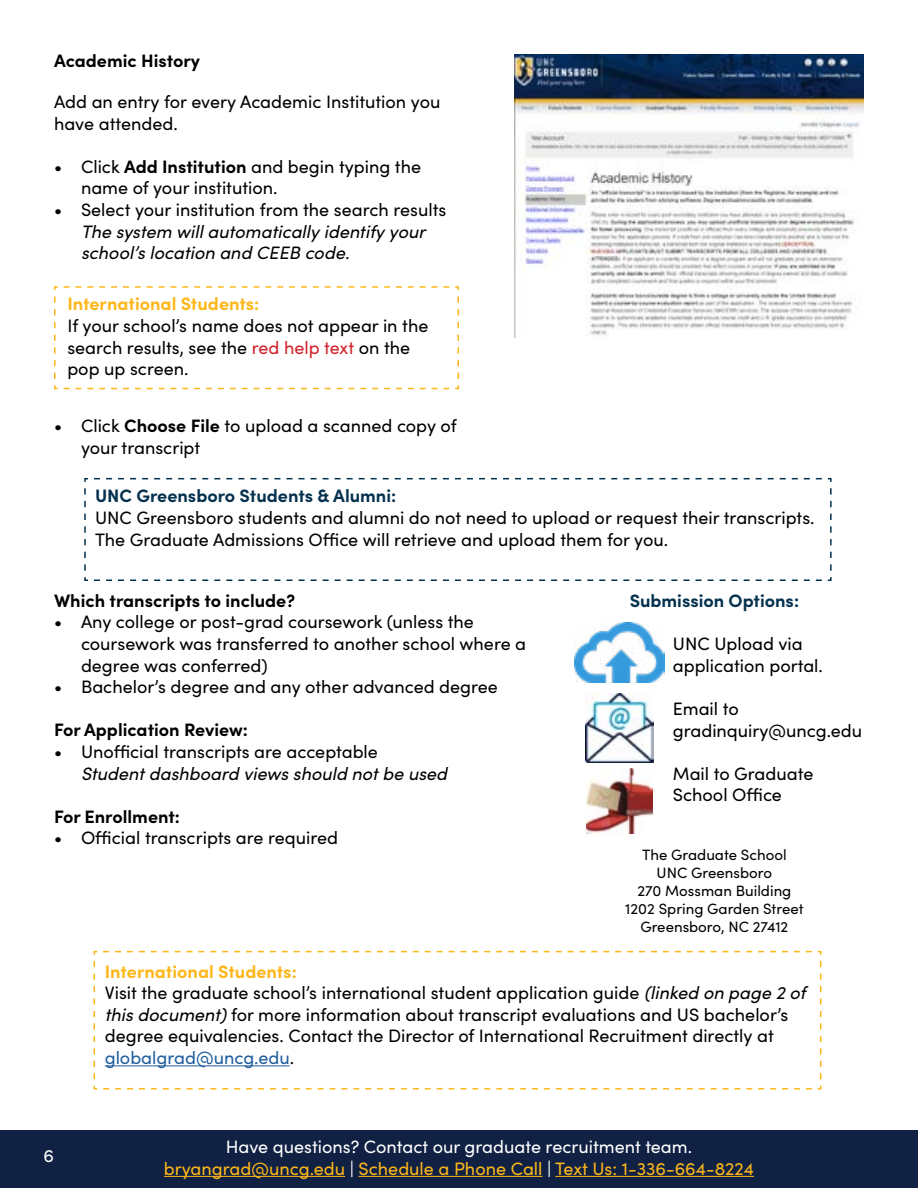
<style>
.page{position:relative;width:918px;height:1188px;background:#fff}
.page>*{position:absolute;margin:0;border:0;box-sizing:border-box;transform-origin:0 0}
.t1{font:18px/21.6px "Sofia Pro";color:#000}
.t2{font:18px/21.6px "Sofia Pro";color:#fdb71a;text-align:center}
.t3{font:italic 18px/21.6px "Sofia Pro";color:#000}
.t4{font:700 18px "Sofia Pro";color:#000}
.t5{font:700 18px "Sofia Pro";color:#04314e}
.t6{font:700 18px "Sofia Pro";color:#fdb71a}
.t7{font:18px "Sofia Pro";color:#fff}
.t8{font:15px/18px "Sofia Pro";color:#000;text-align:center}
.s1{font-weight:700}
.s2{color:#d2232a}
.s3{font-weight:700;color:#fdb71a}
.s4{font-style:italic}
.s5{color:#215e9e}
.s6{color:#fff}
</style>
<div class="page">
<div style="left:0;top:1130px;width:918px;height:58px;background:#102144"></div>
<hr style="left:164px;top:1176px;width:181px;height:1px;background:#fdb71a">
<hr style="left:359px;top:1176px;width:184px;height:1px;background:#fdb71a">
<hr style="left:555px;top:1176px;width:199px;height:1px;background:#fdb71a">
<svg style="left:54px;top:286px;width:405px;height:104px"></svg>
<img style="left:514px;top:55px;width:350px;height:283px">
<svg style="left:84px;top:477px;width:748px;height:104px"></svg>
<img style="left:585px;top:693px;width:69px;height:69px">
<img style="left:586px;top:769px;width:66px;height:65px">
<img style="left:575px;top:623px;width:89px;height:59px">
<svg style="left:93px;top:950px;width:729px;height:140px"></svg>
<p class="t4" style="left:54px;top:47px;width:148px">Academic History</p>
<p class="t1" style="left:54px;top:90px;width:388px">Add an entry for every Academic Institution you have attended.</p>
<p class="t1" style="left:81px;top:155px;width:342px;text-indent:-27px">• Click <span class="s1">Add Institution</span> and begin typing the name of your institution.</p>
<p class="t1" style="left:54px;top:198px;width:394px">• Select your institution from the search results</p>
<p class="t3" style="left:81px;top:220px;width:346px">The system will automatically identify your school’s location and CEEB code.</p>
<p class="t6" style="left:67px;top:290px;width:194px">International Students:</p>
<p class="t1" style="left:67px;top:314px;width:363px">If your school’s name does not appear in the search results, see the <span class="s2">red help text</span> on the pop up screen.</p>
<p class="t1" style="left:81px;top:414px;width:377px;text-indent:-27px">• Click <span class="s1">Choose File</span> to upload a scanned copy of your transcript</p>
<p class="t5" style="left:95px;top:482px;width:303px">UNC Greensboro Students &amp; Alumni:</p>
<p class="t1" style="left:95px;top:506px;width:721px">UNC Greensboro students and alumni do not need to upload or request their transcripts.<br>The Graduate Admissions Office will retrieve and upload them for you.</p>
<p class="t4" style="left:54px;top:587px;width:243px">Which transcripts to include?</p>
<p class="t1" style="left:81px;top:610px;width:447px;text-indent:-27px">• Any college or post-grad coursework (unless the coursework was transferred to another school where a degree was conferred)</p>
<p class="t1" style="left:54px;top:675px;width:445px">• Bachelor’s degree and any other advanced degree</p>
<p class="t4" style="left:54px;top:716px;width:195px">For Application Review:</p>
<p class="t1" style="left:54px;top:740px;width:325px">• Unofficial transcripts are acceptable</p>
<p class="t3" style="left:81px;top:762px;width:368px">Student dashboard views should not be used</p>
<p class="t4" style="left:54px;top:803px;width:128px">For Enrollment:</p>
<p class="t1" style="left:54px;top:826px;width:286px">• Official transcripts are required</p>
<p class="t5" style="left:630px;top:587px;width:171px">Submission Options:</p>
<p class="t1" style="left:673px;top:632px;width:152px">UNC Upload via application portal.</p>
<p class="t1" style="left:673px;top:697px;width:191px">Email to gradinquiry@uncg.edu</p>
<p class="t1" style="left:673px;top:762px;width:142px">Mail to Graduate<br>School Office</p>
<p class="t8" style="left:625px;top:845px;width:180px">The Graduate School<br>UNC Greensboro<br>270 Mossman Building<br>1202 Spring Garden Street<br>Greensboro, NC 27412</p>
<p class="t7" style="left:43px;top:1143px;width:12px">6</p>
<p class="t1" style="left:105px;top:960px;width:703px"><span class="s3">International Students:<br></span>Visit the graduate school’s international student application guide <span class="s4">(linked on page 2 of this document)</span> for more information about transcript evaluations and US bachelor’s degree equivalencies. Contact the Director of International Recruitment directly at <span class="s5">globalgrad@uncg.edu</span>.</p>
<p class="t2" style="left:164px;top:1135px;width:592px"><span class="s6">Have questions? Contact our graduate recruitment team. </span>bryangrad@uncg.edu <span class="s6">|</span> Schedule a Phone Call <span class="s6">|</span> Text Us: 1-336-664-8224</p>
</div>
